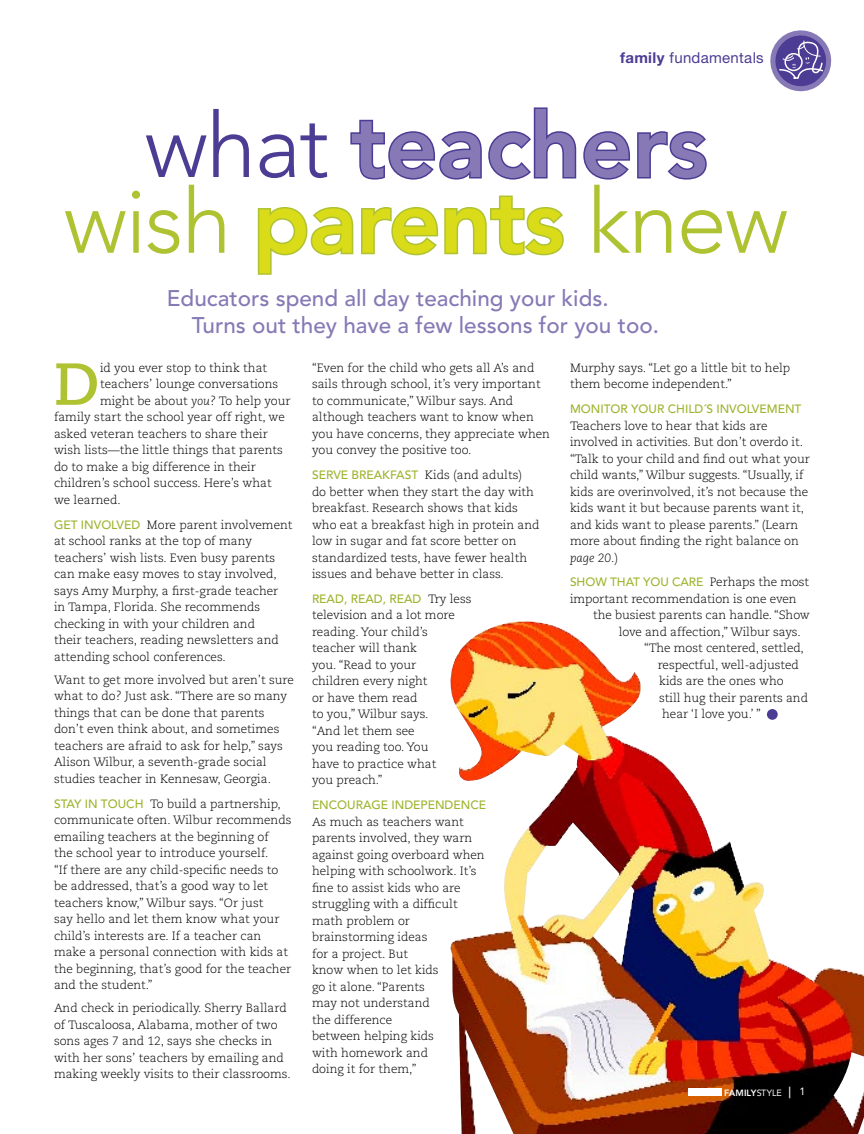
<style>
.page{position:relative;width:864px;height:1134px;background:#fff}
.page>*{position:absolute;margin:0;border:0;box-sizing:border-box;transform-origin:0 0}
.t1{font:800 90px/75.8px "Avenir";color:#8679b5;text-align:center}
.t2{font:700 59.1px "Caecilia";color:#aec232}
.t3{font:500 22.5px/27px "Avenir";color:#8679b5}
.t4{font:15px "Helvetica Neue";letter-spacing:.02em;color:#4d3c94}
.t5{font:300 12px/16.5px "Caecilia";color:#000}
.t6{font:500 12px "Avenir";color:#9fb32d}
.t7{font:800 9px "Avenir";letter-spacing:.01em;color:#fff}
.s1{font-weight:700}
.s2{font-weight:300;color:#4d3c94}
.s3{font-weight:300;color:#aec232}
.s4{color:#dadb19}
.s5{font-style:italic}
.s6{font-family:"Avenir";font-weight:500;color:#9fb32d}
.s7{font-family:"Caecilia";font-weight:300;color:#000}
.s8{font-weight:400}
.s9{font-weight:400;font-size:15px}
</style>
<div class="page">
<img style="left:450px;top:621px;width:414px;height:513px">
<svg style="left:350px;top:107px;width:357px;height:73px"></svg>
<svg style="left:257px;top:195px;width:307px;height:80px"></svg>
<div style="left:767px;top:709px;width:11px;height:11px;background:#4d3c94;border-radius:50%"></div>
<svg style="left:770px;top:30px;width:62px;height:62px"></svg>
<img style="left:688px;top:1089px;width:33px;height:7px">
<svg style="left:801px;top:1088px;width:2px;height:7px"></svg>
<p class="t4" style="left:620px;top:49px;width:145px"><span class="s1">family</span> fundamentals</p>
<h1 class="t1" style="left:64px;top:108px;width:726px"><span class="s2">what</span> teachers <span class="s3">wish</span> <span class="s4">parents</span> <span class="s3">knew</span></h1>
<h3 class="t3" style="left:192px;top:286px;width:469px;text-indent:-25px">EDUCATORS SPEND ALL DAY TEACHING YOUR KIDS.<br>TURNS OUT THEY HAVE A FEW LESSONS FOR YOU TOO.</h3>
<h2 class="t2" style="left:54px;top:349px;width:48px">D</h2>
<p class="t5" style="left:100px;top:360px;width:169px">id you ever stop to think that</p>
<p class="t5" style="left:100px;top:376px;width:180px">teachers’ lounge conversations</p>
<p class="t5" style="left:100px;top:393px;width:192px">might be about <span class="s5">you</span>? To help your</p>
<p class="t5" style="left:54px;top:409px;width:232px">family start the school year off right, we</p>
<p class="t5" style="left:54px;top:426px;width:215px">asked veteran teachers to share their</p>
<p class="t5" style="left:54px;top:442px;width:230px">wish lists—the little things that parents</p>
<p class="t5" style="left:54px;top:459px;width:203px">do to make a big difference in their</p>
<p class="t5" style="left:54px;top:475px;width:219px">children’s school success. Here’s what</p>
<p class="t5" style="left:54px;top:492px;width:68px">we learned.</p>
<p class="t5" style="left:54px;top:516px;width:240px"><span class="s6">GET INVOLVED</span> More parent involvement at school ranks at the top of many teachers’ wish lists. Even busy parents can make easy moves to stay involved, says Amy Murphy, a first-grade teacher in Tampa, Florida. She recommends checking in with your children and<br>their teachers, reading newsletters and attending school conferences.</p>
<p class="t5" style="left:54px;top:672px;width:242px">Want to get more involved but aren’t sure what to do? Just ask. “There are so many things that can be done that parents don’t even think about, and sometimes teachers are afraid to ask for help,” says Alison Wilbur, a seventh-grade social studies teacher in Kennesaw, Georgia.</p>
<p class="t5" style="left:54px;top:795px;width:239px"><span class="s6">STAY I N TOUCH</span> To build a partnership, communicate often. Wilbur recommends emailing teachers at the beginning of<br>the school year to introduce yourself.<br>“If there are any child-specific needs to be addressed, that’s a good way to let teachers know,” Wilbur says. “Or just<br>say hello and let them know what your child’s interests are. If a teacher can make a personal connection with kids at the beginning, that’s good for the teacher and the student.”</p>
<p class="t5" style="left:54px;top:1000px;width:238px">And check in periodically. Sherry Ballard of Tuscaloosa, Alabama, mother of two sons ages 7 and 12, says she checks in with her sons’ teachers by emailing and making weekly visits to their classrooms.</p>
<p class="t5" style="left:312px;top:360px;width:240px">“Even for the child who gets all A’s and sails through school, it’s very important to communicate,” Wilbur says. And although teachers want to know when you have concerns, they appreciate when you convey the positive too.</p>
<p class="t5" style="left:312px;top:467px;width:229px"><span class="s6">SERVE BREAKFAST</span> Kids (and adults)<br>do better when they start the day with breakfast. Research shows that kids who eat a breakfast high in protein and low in sugar and fat score better on standardized tests, have fewer health issues and behave better in class.</p>
<p class="t6" style="left:312px;top:592px;width:161px">READ, READ, READ <span class="s7">Try less</span></p>
<p class="t5" style="left:312px;top:607px;width:145px">television and a lot more reading. Your child’s teacher will thank<br>you. “Read to your children every night<br>or have them read<br>to you,” Wilbur says. “And let them see<br>you reading too. You have to practice what you preach.”</p>
<p class="t6" style="left:312px;top:798px;width:176px">ENCOURAG E INDEPENDENCE</p>
<p class="t5" style="left:312px;top:813px;width:174px">As much as teachers want parents involved, they warn against going overboard when helping with schoolwork. It’s fine to assist kids who are struggling with a difficult math problem or brainstorming ideas<br>for a project. But<br>know when to let kids<br>go it alone. “Parents<br>may not understand<br>the difference<br>between helping kids<br>with homework and<br>doing it for them,”</p>
<p class="t5" style="left:570px;top:360px;width:222px">Murphy says. “Let go a little bit to help them become independent.”</p>
<p class="t6" style="left:570px;top:402px;width:233px">MONITOR YOUR CHI LD´S I NVOLVEM ENT</p>
<p class="t5" style="left:570px;top:417px;width:242px">Teachers love to hear that kids are involved in activities. But don’t overdo it. “Talk to your child and find out what your child wants,” Wilbur suggests. “Usually, if kids are overinvolved, it’s not because the kids want it but because parents want it, and kids want to please parents.” (Learn more about finding the right balance on <span class="s5">page 20</span>.)</p>
<p class="t6" style="left:570px;top:575px;width:241px">SHOW THAT YOU CARE <span class="s7">Perhaps the most</span></p>
<p class="t5" style="left:570px;top:591px;width:228px">important recommendation is one even</p>
<p class="t5" style="left:593px;top:607px;width:218px">the busiest parents can handle. “Show</p>
<p class="t5" style="left:619px;top:624px;width:184px">love and affection,” Wilbur says.</p>
<p class="t5" style="left:644px;top:640px;width:161px">“The most centered, settled,</p>
<p class="t5" style="left:658px;top:657px;width:143px">respectful, well-adjusted</p>
<p class="t5" style="left:659px;top:673px;width:126px">kids are the ones who</p>
<p class="t5" style="left:659px;top:690px;width:150px">still hug their parents and</p>
<p class="t5" style="left:662px;top:706px;width:100px">hear ‘I love you.’ ”</p>
<p class="t7" style="left:724px;top:1087px;width:69px">Family<span class="s8">Style</span> <span class="s9">|</span></p>
</div>
